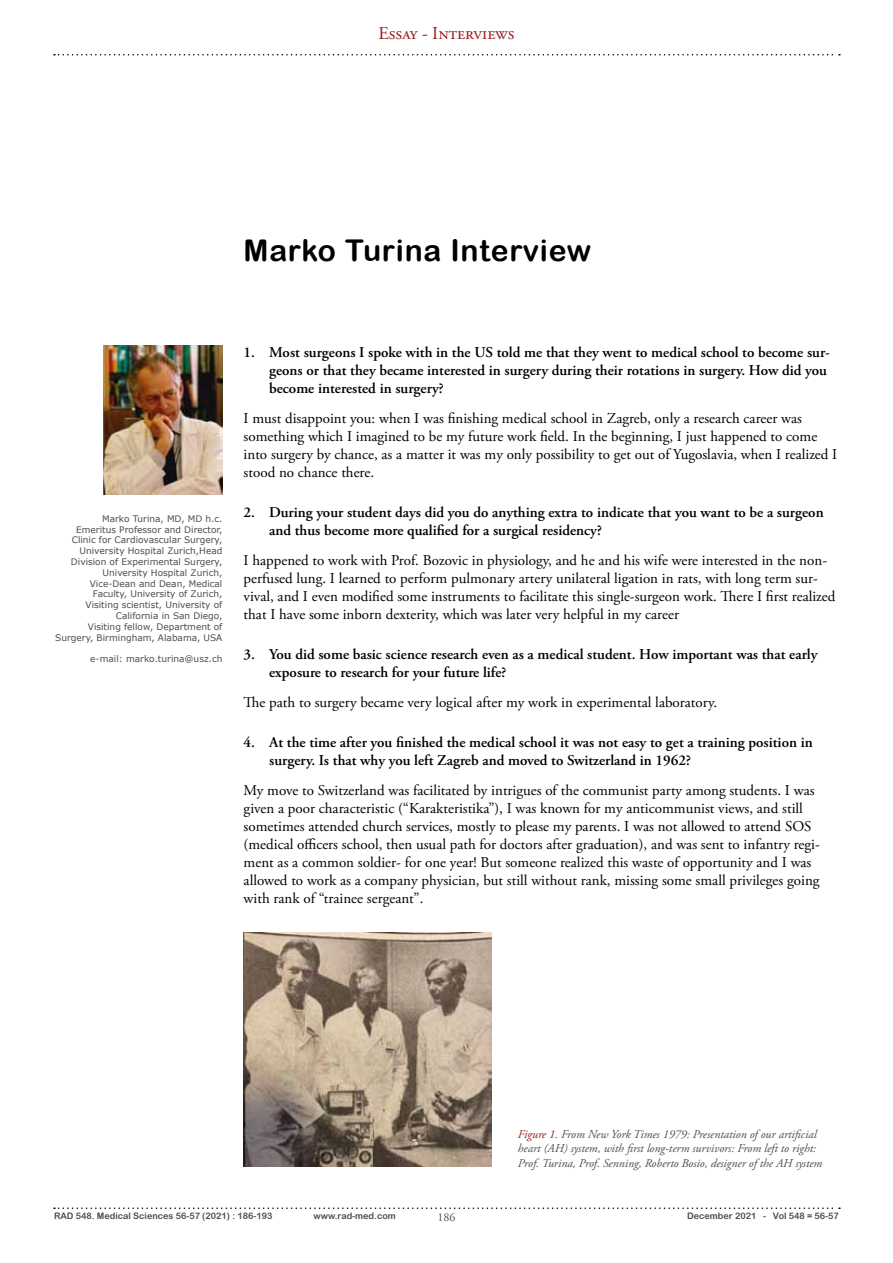
<style>
.page{position:relative;width:893px;height:1263px;background:#fff}
.page>*{position:absolute;margin:0;border:0;box-sizing:border-box;transform-origin:0 0}
.t1{font:30px "Arial Rounded MT Bold";letter-spacing:.025em;color:#000}
.t2{font:18px "Adobe Garamond Pro";color:#981c1e}
.t3{font:15px/18px "Adobe Garamond Pro";color:#000}
.t4{font:600 15px/18px "Adobe Garamond Pro";color:#000}
.t5{font:italic 12px/14.4px "Adobe Garamond Pro";color:#4d4d4d}
.t6{font:12px "Adobe Garamond Pro";color:#4d4d4d}
.t7{font:9px/10.8px "Verdana";color:#4d4d4d;text-align:right}
.t8{font:9px "Arial Rounded MT Bold";color:#4d4d4d}
.s1{color:#981c1e}
</style>
<div class="page">
<svg style="left:54px;top:54px;width:786px;height:2px"></svg>
<svg style="left:54px;top:1207px;width:786px;height:2px"></svg>
<img style="left:104px;top:346px;width:118px;height:149px">
<img style="left:244px;top:932px;width:248px;height:234px">
<p class="t2" style="left:378px;top:23px;width:138px">Essay - Interviews</p>
<h1 class="t1" style="left:244px;top:233px;width:349px">Marko Turina Interview</h1>
<p class="t7" style="left:55px;top:513px;width:169px">Marko Turina, MD, MD h.c.<br>Emeritus Professor and Director,<br>Clinic for Cardiovascular Surgery,<br>University Hospital Zurich,Head<br>Division of Experimental Surgery,<br>University Hospital Zurich,<br>Vice-Dean and Dean, Medical<br>Faculty, University of Zurich,<br>Visiting scientist, University of<br>California in San Diego,<br>Visiting fellow, Department of<br>Surgery, Birmingham, Alabama, USA</p>
<p class="t7" style="left:90px;top:653px;width:134px">e-mail: marko.turina@usz.ch</p>
<p class="t4" style="left:269px;top:343px;width:562px;text-indent:-26px">1. Most surgeons I spoke with in the US told me that they went to medical school to become sur&shy;geons or that they became interested in surgery during their rotations in surgery. How did you become interested in surgery?</p>
<p class="t3" style="left:244px;top:410px;width:595px">I must disappoint you: when I was finishing medical school in Zagreb, only a research career was something which I imagined to be my future work field. In the beginning, I just happened to come into surgery by chance, as a matter it was my only possibility to get out of Yugoslavia, when I realized I stood no chance there.</p>
<p class="t4" style="left:269px;top:503px;width:556px;text-indent:-26px">2. During your student days did you do anything extra to indicate that you want to be a surgeon and thus become more qualified for a surgical residency?</p>
<p class="t3" style="left:244px;top:552px;width:593px">I happened to work with Prof. Bozovic in physiology, and he and his wife were interested in the non&shy;perfused lung. I learned to perform pulmonary artery unilateral ligation in rats, with long term sur&shy;vival, and I even modified some instruments to facilitate this single-surgeon work. There I first realized that I have some inborn dexterity, which was later very helpful in my career</p>
<p class="t4" style="left:269px;top:645px;width:550px;text-indent:-26px">3. You did some basic science research even as a medical student. How important was that early exposure to research for your future life?</p>
<p class="t3" style="left:244px;top:694px;width:475px">The path to surgery became very logical after my work in experimental laboratory.</p>
<p class="t4" style="left:269px;top:733px;width:545px;text-indent:-26px">4. At the time after you finished the medical school it was not easy to get a training position in surgery. Is that why you left Zagreb and moved to Switzerland in 1962?</p>
<p class="t3" style="left:244px;top:782px;width:578px">My move to Switzerland was facilitated by intrigues of the communist party among students. I was given a poor characteristic (“Karakteristika”), I was known for my anticommunist views, and still sometimes attended church services, mostly to please my parents. I was not allowed to attend SOS (medical officers school, then usual path for doctors after graduation), and was sent to infantry regi&shy;ment as a common soldier- for one year! But someone realized this waste of opportunity and I was allowed to work as a company physician, but still without rank, missing some small privileges going with rank of “trainee sergeant”.</p>
<p class="t5" style="left:518px;top:1127px;width:306px"><span class="s1">Figure 1.</span> From New York Times 1979: Presentation of our artificial heart (AH) system, with first long-term survivors: From left to right:<br>Prof. Turina, Prof. Senning, Roberto Bosio, designer of the AH system</p>
<p class="t8" style="left:54px;top:1210px;width:220px">RAD 548. Medical Sciences 56-57 (2021) : 186-193</p>
<p class="t8" style="left:314px;top:1210px;width:84px">www.rad-med.com</p>
<p class="t6" style="left:437px;top:1210px;width:19px">186</p>
<p class="t8" style="left:687px;top:1210px;width:153px">December 2021 - Vol 548 = 56-57</p>
</div>
